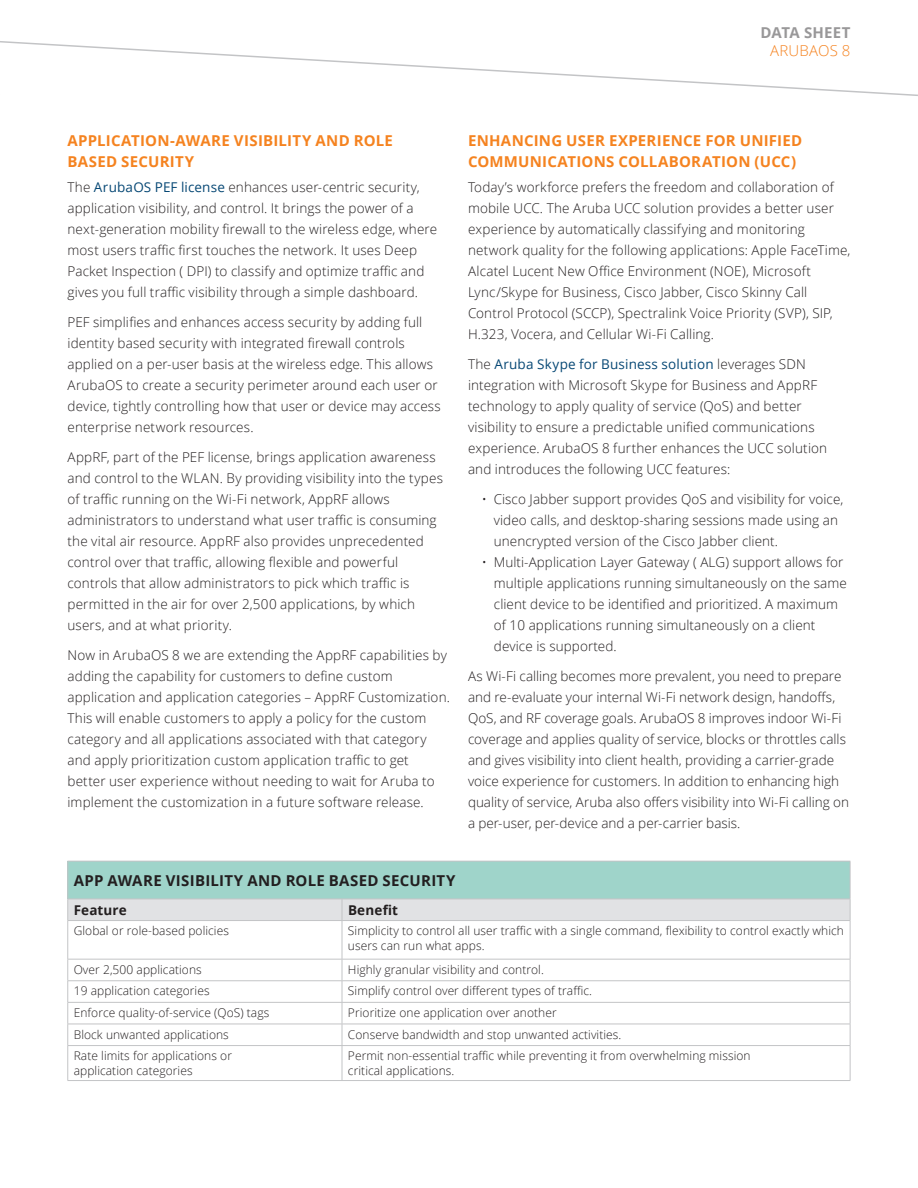
<style>
.page{position:relative;width:918px;height:1188px;background:#fff}
.page>*{position:absolute;margin:0;border:0;box-sizing:border-box;transform-origin:0 0}
.t1{font:700 15px/21px "Open Sans";letter-spacing:.015em;color:#f58320}
.t2{font:700 15px "Open Sans";letter-spacing:.02em;color:#231f20}
.t3{font:700 15px "Open Sans";letter-spacing:.01em;color:#999899}
.t4{font:300 15px "Open Sans";letter-spacing:.01em;color:#f58320}
.t5{font:300 13.5px/21px "Open Sans";letter-spacing:.01em;color:#231f20}
.t6{font:700 13.5px "Open Sans";letter-spacing:.01em;color:#231f20}
.t7{font:300 12px/15px "Open Sans";letter-spacing:.005em;color:#231f20}
.s1{font-weight:400;color:#074875}
</style>
<div class="page">
<svg style="left:0;top:41px;width:918px;height:55px"></svg>
<div style="left:68px;top:861px;width:782px;height:38px;background:#9fd4ca"></div>
<hr style="left:68px;top:861px;width:274px;height:1px;background:#c3c4c6">
<hr style="left:67px;top:861px;width:1px;height:38px;background:#c3c4c6">
<hr style="left:342px;top:861px;width:508px;height:1px;background:#c3c4c6">
<hr style="left:850px;top:861px;width:1px;height:38px;background:#c3c4c6">
<hr style="left:67px;top:921px;width:1px;height:38px;background:#c3c4c6">
<hr style="left:342px;top:921px;width:1px;height:38px;background:#c3c4c6">
<hr style="left:850px;top:921px;width:1px;height:38px;background:#c3c4c6">
<hr style="left:68px;top:959px;width:274px;height:1px;background:#c3c4c6">
<hr style="left:342px;top:959px;width:508px;height:1px;background:#c3c4c6">
<hr style="left:68px;top:980px;width:274px;height:1px;background:#c3c4c6">
<hr style="left:342px;top:980px;width:508px;height:1px;background:#c3c4c6">
<hr style="left:68px;top:1002px;width:274px;height:1px;background:#c3c4c6">
<hr style="left:342px;top:1002px;width:508px;height:1px;background:#c3c4c6">
<hr style="left:68px;top:1024px;width:274px;height:1px;background:#c3c4c6">
<svg style="left:67px;top:959px;width:1px;height:86px"></svg>
<hr style="left:68px;top:1045px;width:274px;height:1px;background:#c3c4c6">
<hr style="left:67px;top:1046px;width:1px;height:34px;background:#c3c4c6">
<hr style="left:68px;top:1080px;width:274px;height:1px;background:#c3c4c6">
<hr style="left:342px;top:1024px;width:508px;height:1px;background:#c3c4c6">
<svg style="left:342px;top:959px;width:1px;height:86px"></svg>
<svg style="left:850px;top:959px;width:1px;height:86px"></svg>
<hr style="left:342px;top:1045px;width:508px;height:1px;background:#c3c4c6">
<hr style="left:342px;top:1046px;width:1px;height:34px;background:#c3c4c6">
<hr style="left:850px;top:1046px;width:1px;height:34px;background:#c3c4c6">
<hr style="left:342px;top:1080px;width:508px;height:1px;background:#c3c4c6">
<div style="left:67px;top:899px;width:784px;height:22px;background:#e1e2e4"></div>
<hr style="left:342px;top:920px;width:508px;height:1px;background:#c3c4c6">
<p class="t3" style="left:761px;top:22px;width:92px">DATA SHEET</p>
<p class="t4" style="left:770px;top:41px;width:82px">ARUBAOS 8</p>
<p class="t1" style="left:68px;top:130px;width:327px">APPLICATION-AWARE VISIBILITY AND ROLE<br>BASED SECURITY</p>
<p class="t5" style="left:68px;top:176px;width:371px">The <span class="s1">ArubaOS PEF license</span> enhances user-centric security, application visibility, and control. It brings the power of a next-generation mobility firewall to the wireless edge, where most users traffic first touches the network. It uses Deep Packet Inspection ( DPI) to classify and optimize traffic and gives you full traffic visibility through a simple dashboard.</p>
<p class="t5" style="left:68px;top:311px;width:375px">PEF simplifies and enhances access security by adding full identity based security with integrated firewall controls applied on a per-user basis at the wireless edge. This allows ArubaOS to create a security perimeter around each user or device, tightly controlling how that user or device may access enterprise network resources.</p>
<p class="t5" style="left:68px;top:446px;width:377px">AppRF, part of the PEF license, brings application awareness and control to the WLAN. By providing visibility into the types of traffic running on the Wi-Fi network, AppRF allows administrators to understand what user traffic is consuming the vital air resource. AppRF also provides unprecedented control over that traffic, allowing flexible and powerful controls that allow administrators to pick which traffic is permitted in the air for over 2,500 applications, by which users, and at what priority.</p>
<p class="t5" style="left:68px;top:644px;width:384px">Now in ArubaOS 8 we are extending the AppRF capabilities by adding the capability for customers to define custom application and application categories – AppRF Customization.<br>This will enable customers to apply a policy for the custom category and all applications associated with that category and apply prioritization custom application traffic to get better user experience without needing to wait for Aruba to implement the customization in a future software release.</p>
<p class="t1" style="left:468px;top:130px;width:336px">ENHANCING USER EXPERIENCE FOR UNIFIED<br>COMMUNICATIONS COLLABORATION (UCC)</p>
<p class="t5" style="left:468px;top:176px;width:384px">Today’s workforce prefers the freedom and collaboration of mobile UCC. The Aruba UCC solution provides a better user experience by automatically classifying and monitoring network quality for the following applications: Apple FaceTime, Alcatel Lucent New Office Environment (NOE), Microsoft Lync/Skype for Business, Cisco Jabber, Cisco Skinny Call Control Protocol (SCCP), Spectralink Voice Priority (SVP), SIP, H.323, Vocera, and Cellular Wi-Fi Calling.</p>
<p class="t5" style="left:468px;top:353px;width:361px">The <span class="s1">Aruba Skype for Business solution</span> leverages SDN integration with Microsoft Skype for Business and AppRF technology to apply quality of service (QoS) and better visibility to ensure a predictable unified communications experience. ArubaOS 8 further enhances the UCC solution and introduces the following UCC features:</p>
<p class="t5" style="left:494px;top:488px;width:351px;text-indent:-12px">• Cisco Jabber support provides QoS and visibility for voice, video calls, and desktop-sharing sessions made using an unencrypted version of the Cisco Jabber client.</p>
<p class="t5" style="left:494px;top:551px;width:354px;text-indent:-12px">• Multi-Application Layer Gateway ( ALG) support allows for multiple applications running simultaneously on the same client device to be identified and prioritized. A maximum of 10 applications running simultaneously on a client device is supported.</p>
<p class="t5" style="left:468px;top:665px;width:383px">As Wi-Fi calling becomes more prevalent, you need to prepare and re-evaluate your internal Wi-Fi network design, handoffs, QoS, and RF coverage goals. ArubaOS 8 improves indoor Wi-Fi coverage and applies quality of service, blocks or throttles calls and gives visibility into client health, providing a carrier-grade voice experience for customers. In addition to enhancing high quality of service, Aruba also offers visibility into Wi-Fi calling on a per-user, per-device and a per-carrier basis.</p>
<p class="t2" style="left:74px;top:870px;width:383px">APP AWARE VISIBILITY AND ROLE BASED SECURITY</p>
<p class="t6" style="left:74px;top:900px;width:55px">Feature</p>
<p class="t6" style="left:348px;top:900px;width:52px">Benefit</p>
<p class="t7" style="left:74px;top:923px;width:157px">Global or role-based policies</p>
<p class="t7" style="left:348px;top:923px;width:498px">Simplicity to control all user traffic with a single command, flexibility to control exactly which users can run what apps.</p>
<p class="t7" style="left:74px;top:962px;width:130px">Over 2,500 applications</p>
<p class="t7" style="left:348px;top:962px;width:197px">Highly granular visibility and control.</p>
<p class="t7" style="left:74px;top:983px;width:137px">19 application categories</p>
<p class="t7" style="left:348px;top:983px;width:245px">Simplify control over different types of traffic.</p>
<p class="t7" style="left:74px;top:1005px;width:197px">Enforce quality-of-service (QoS) tags</p>
<p class="t7" style="left:348px;top:1005px;width:210px">Prioritize one application over another</p>
<p class="t7" style="left:74px;top:1026px;width:157px">Block unwanted applications</p>
<p class="t7" style="left:348px;top:1026px;width:275px">Conserve bandwidth and stop unwanted activities.</p>
<p class="t7" style="left:74px;top:1048px;width:160px">Rate limits for applications or application categories</p>
<p class="t7" style="left:348px;top:1048px;width:404px">Permit non-essential traffic while preventing it from overwhelming mission critical applications.</p>
</div>
